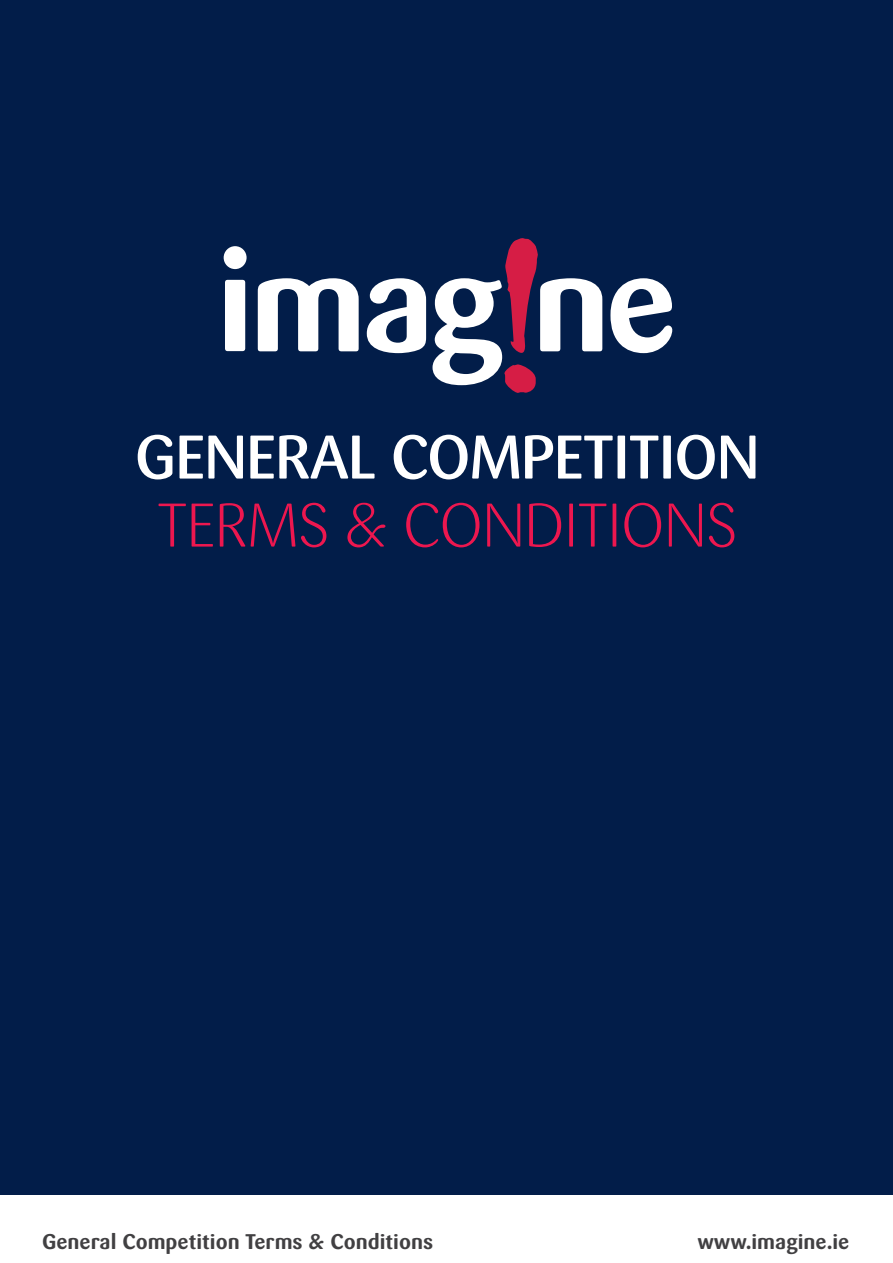
<style>
.page{position:relative;width:893px;height:1263px;background:#fff}
.page>*{position:absolute;margin:0;border:0;box-sizing:border-box;transform-origin:0 0}
.t1{font:500 60.9px "Sari Pro";letter-spacing:-.025em;color:#fff}
.t2{font:300 60.9px "Sari Pro";letter-spacing:-.025em;color:#ed174f}
.t3{font:700 21px "Sari Pro";color:#414042}
</style>
<div class="page">
<div style="left:0;top:0;width:893px;height:1195px;background:#021d49"></div>
<div style="left:225px;top:280px;width:20px;height:71px;background:#fff;border-radius:3px"></div>
<div style="left:224px;top:246px;width:23px;height:23px;background:#fff;border-radius:50%"></div>
<svg style="left:258px;top:278px;width:101px;height:73px"></svg>
<svg style="left:367px;top:278px;width:59px;height:75px"></svg>
<svg style="left:432px;top:238px;width:170px;height:155px"></svg>
<svg style="left:610px;top:278px;width:62px;height:75px"></svg>
<h1 class="t1" style="left:135px;top:418px;width:627px">GENERAL COMPETITION</h1>
<h1 class="t2" style="left:156px;top:486px;width:583px">TERMS &amp; CONDITIONS</h1>
<p class="t3" style="left:42px;top:1228px;width:393px">General Competition Terms &amp; Conditions</p>
<p class="t3" style="left:697px;top:1228px;width:153px">www.imagine.ie</p>
</div>
